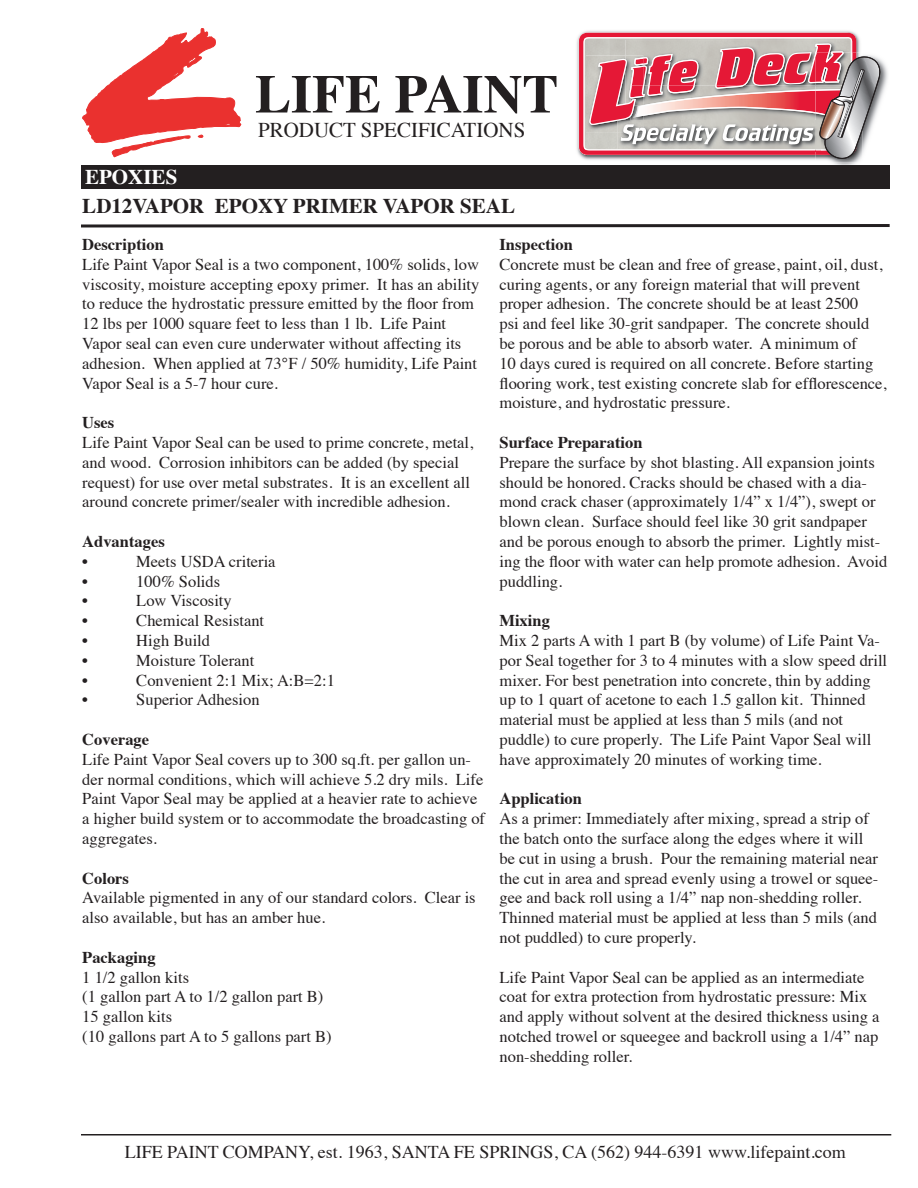
<style>
.page{position:relative;width:918px;height:1188px;background:#fff}
.page>*{position:absolute;margin:0;border:0;box-sizing:border-box;transform-origin:0 0}
.t1{font:700 54px "Times";color:#231f20}
.t2{font:700 21px "Times";color:#231f20}
.t3{font:21px "Times";color:#231f20}
.t4{font:700 21px "Times";color:#fff}
.t5{font:18px "Times";color:#231f20}
.t6{font:16.5px/19.8px "Times";color:#231f20}
.t7{font:700 16.5px "Times";color:#231f20}
</style>
<div class="page">
<svg style="left:573px;top:30px;width:317px;height:136px"></svg>
<div style="left:81px;top:166px;width:809px;height:23px;background:#231f20"></div>
<svg style="left:81px;top:224px;width:809px;height:4px;background:#595657"></svg>
<svg style="left:82px;top:28px;width:159px;height:129px"></svg>
<hr style="left:81px;top:1134px;width:810px;height:2px;background:#231f20">
<p class="t1" style="left:255px;top:43px;width:305px">LIFE PAINT</p>
<p class="t4" style="left:85px;top:157px;width:94px">EPOXIES</p>
<p class="t3" style="left:258px;top:111px;width:269px">PRODUCT SPECIFICATIONS</p>
<p class="t2" style="left:82px;top:186px;width:434px">LD12VAPOR EPOXY PRIMER VAPOR SEAL</p>
<p class="t7" style="left:82px;top:229px;width:83px">Description</p>
<p class="t6" style="left:82px;top:253px;width:399px">Life Paint Vapor Seal is a two component, 100% solids, low viscosity, moisture accepting epoxy primer. It has an ability to reduce the hydrostatic pressure emitted by the floor from 12 lbs per 1000 square feet to less than 1 lb. Life Paint Vapor seal can even cure underwater without affecting its adhesion. When applied at 73°F / 50% humidity, Life Paint Vapor Seal is a 5-7 hour cure.</p>
<p class="t7" style="left:82px;top:407px;width:34px">Uses</p>
<p class="t6" style="left:82px;top:431px;width:393px">Life Paint Vapor Seal can be used to prime concrete, metal, and wood. Corrosion inhibitors can be added (by special request) for use over metal substrates. It is an excellent all around concrete primer/sealer with incredible adhesion.</p>
<p class="t7" style="left:82px;top:526px;width:84px">Advantages</p>
<p class="t6" style="left:82px;top:550px;width:7px">•</p>
<p class="t6" style="left:136px;top:550px;width:141px">Meets USDA criteria</p>
<p class="t6" style="left:82px;top:570px;width:7px">•</p>
<p class="t6" style="left:136px;top:570px;width:85px">100% Solids</p>
<p class="t6" style="left:82px;top:590px;width:7px">•</p>
<p class="t6" style="left:136px;top:590px;width:97px">Low Viscosity</p>
<p class="t6" style="left:82px;top:609px;width:7px">•</p>
<p class="t6" style="left:136px;top:609px;width:129px">Chemical Resistant</p>
<p class="t6" style="left:82px;top:629px;width:7px">•</p>
<p class="t6" style="left:136px;top:629px;width:75px">High Build</p>
<p class="t6" style="left:82px;top:649px;width:7px">•</p>
<p class="t6" style="left:136px;top:649px;width:120px">Moisture Tolerant</p>
<p class="t6" style="left:82px;top:669px;width:7px">•</p>
<p class="t6" style="left:136px;top:669px;width:200px">Convenient 2:1 Mix; A:B=2:1</p>
<p class="t6" style="left:82px;top:689px;width:7px">•</p>
<p class="t6" style="left:136px;top:689px;width:125px">Superior Adhesion</p>
<p class="t7" style="left:82px;top:724px;width:68px">Coverage</p>
<p class="t6" style="left:82px;top:748px;width:404px">Life Paint Vapor Seal covers up to 300 sq.ft. per gallon un&shy;der normal conditions, which will achieve 5.2 dry mils. Life Paint Vapor Seal may be applied at a heavier rate to achieve a higher build system or to accommodate the broadcasting of aggregates.</p>
<p class="t7" style="left:82px;top:862px;width:48px">Colors</p>
<p class="t6" style="left:82px;top:887px;width:395px">Available pigmented in any of our standard colors. Clear is also available, but has an amber hue.</p>
<p class="t7" style="left:82px;top:942px;width:75px">Packaging</p>
<p class="t6" style="left:82px;top:966px;width:108px">1 1/2 gallon kits</p>
<p class="t6" style="left:82px;top:986px;width:243px">(1 gallon part A to 1/2 gallon part B)</p>
<p class="t6" style="left:82px;top:1005px;width:91px">15 gallon kits</p>
<p class="t6" style="left:82px;top:1025px;width:251px">(10 gallons part A to 5 gallons part B)</p>
<p class="t7" style="left:500px;top:229px;width:75px">Inspection</p>
<p class="t6" style="left:500px;top:253px;width:389px">Concrete must be clean and free of grease, paint, oil, dust, curing agents, or any foreign material that will prevent proper adhesion. The concrete should be at least 2500<br>psi and feel like 30-grit sandpaper. The concrete should be porous and be able to absorb water. A minimum of<br>10 days cured is required on all concrete. Before starting flooring work, test existing concrete slab for efflorescence, moisture, and hydrostatic pressure.</p>
<p class="t7" style="left:500px;top:427px;width:145px">Surface Preparation</p>
<p class="t6" style="left:500px;top:451px;width:389px">Prepare the surface by shot blasting. All expansion joints should be honored. Cracks should be chased with a dia&shy;mond crack chaser (approximately 1/4” x 1/4”), swept or blown clean. Surface should feel like 30 grit sandpaper and be porous enough to absorb the primer. Lightly mist&shy;ing the floor with water can help promote adhesion. Avoid puddling.</p>
<p class="t7" style="left:500px;top:605px;width:52px">Mixing</p>
<p class="t6" style="left:500px;top:629px;width:389px">Mix 2 parts A with 1 part B (by volume) of Life Paint Va&shy;por Seal together for 3 to 4 minutes with a slow speed drill mixer. For best penetration into concrete, thin by adding up to 1 quart of acetone to each 1.5 gallon kit. Thinned material must be applied at less than 5 mils (and not puddle) to cure properly. The Life Paint Vapor Seal will have approximately 20 minutes of working time.</p>
<p class="t7" style="left:500px;top:783px;width:84px">Application</p>
<p class="t6" style="left:500px;top:807px;width:380px">As a primer: Immediately after mixing, spread a strip of the batch onto the surface along the edges where it will be cut in using a brush. Pour the remaining material near the cut in area and spread evenly using a trowel or squee&shy;gee and back roll using a 1/4” nap non-shedding roller.<br>Thinned material must be applied at less than 5 mils (and not puddled) to cure properly.</p>
<p class="t6" style="left:500px;top:966px;width:381px">Life Paint Vapor Seal can be applied as an intermediate coat for extra protection from hydrostatic pressure: Mix and apply without solvent at the desired thickness using a notched trowel or squeegee and backroll using a 1/4” nap non-shedding roller.</p>
<p class="t5" style="left:125px;top:1135px;width:723px">LIFE PAINT COMPANY, est. 1963, SANTA FE SPRINGS, CA (562) 944-6391 www.lifepaint.com</p>
</div>
